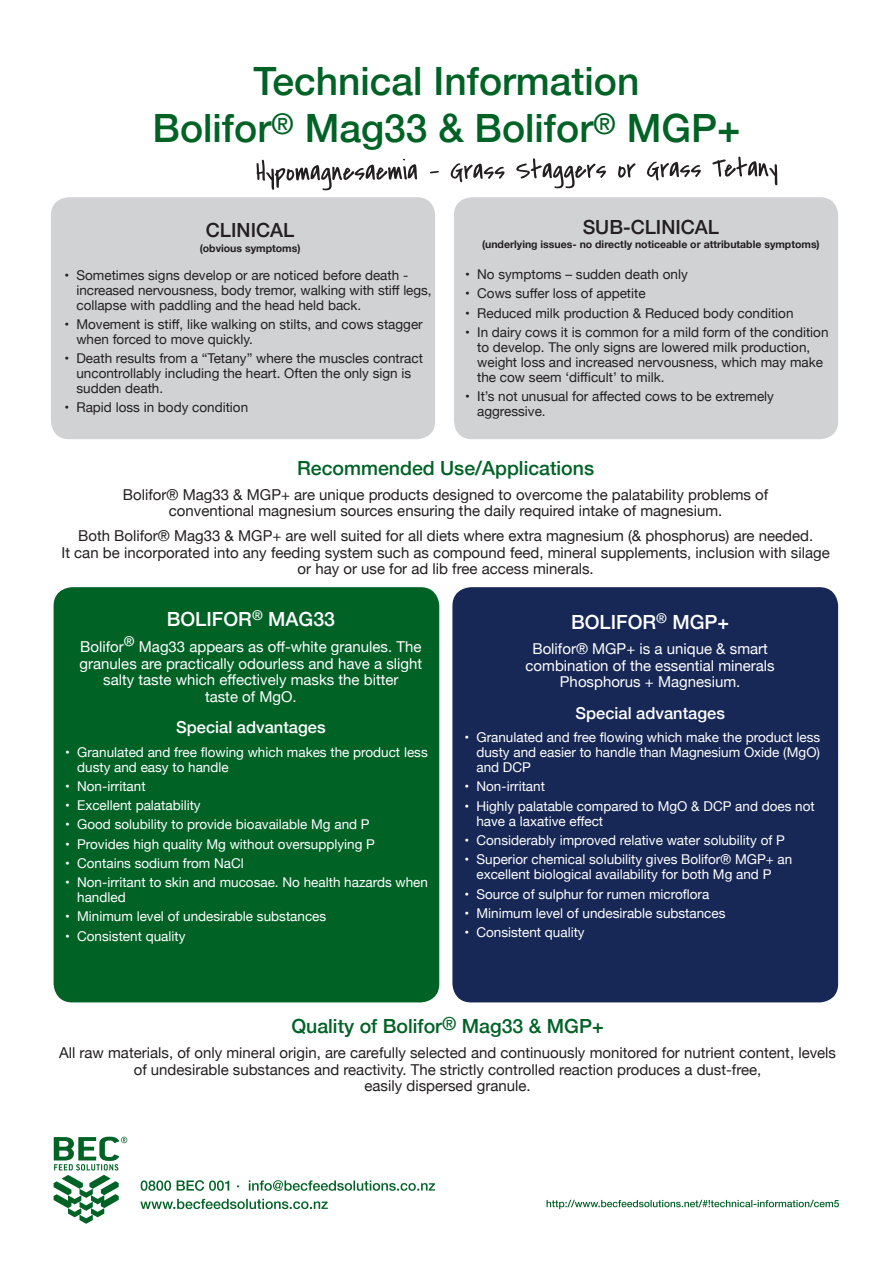
<style>
.page{position:relative;width:893px;height:1263px;background:#fff}
.page>*{position:absolute;margin:0;border:0;box-sizing:border-box;transform-origin:0 0}
.t1{font:500 39px "Helvetica Neue";color:#016226}
.t2{font:500 19.5px "Helvetica Neue";color:#016226}
.t3{font:500 19.5px "Helvetica Neue";color:#fff}
.t4{font:500 19.5px "Helvetica Neue";color:#231f20}
.t5{font:500 16.5px "Helvetica Neue";color:#fff}
.t6{font:15px/16.5px "Helvetica Neue";color:#231f20;text-align:center}
.t7{font:15px/16.5px "Helvetica Neue";color:#fff;text-align:center}
.t8{font:13.5px/15px "Helvetica Neue";color:#fff}
.t9{font:13.5px/15px "Helvetica Neue";color:#231f20}
.t10{font:700 10.5px "Helvetica Neue";color:#231f20}
</style>
<div class="page">
<div style="left:51px;top:197px;width:384px;height:242px;background:#d1d2d4;border-radius:18px"></div>
<div style="left:454px;top:197px;width:384px;height:242px;background:#d1d2d4;border-radius:18px"></div>
<div style="left:54px;top:588px;width:385px;height:414px;background:#016226;border-radius:18px"></div>
<div style="left:54px;top:587px;width:385px;height:415px;border:2px solid #016226;border-radius:18px"></div>
<div style="left:453px;top:588px;width:384px;height:414px;background:#172756;border-radius:18px"></div>
<div style="left:452px;top:587px;width:386px;height:415px;border:2px solid #172756;border-radius:18px"></div>
<svg style="left:140px;top:1199px;width:188px;height:10px"></svg>
<svg style="left:141px;top:1180px;width:294px;height:11px"></svg>
<svg style="left:54px;top:1137px;width:73px;height:87px"></svg>
<svg style="left:257px;top:157px;width:520px;height:33px"></svg>
<svg style="left:547px;top:1200px;width:292px;height:9px"></svg>
<p class="t1" style="left:254px;top:50px;width:387px">Technical Information</p>
<p class="t1" style="left:153px;top:97px;width:589px">Bolifor<sup>®</sup> Mag33 &amp; Bolifor<sup>®</sup> MGP+</p>
<p class="t4" style="left:206px;top:214px;width:90px">CLINICAL</p>
<p class="t10" style="left:200px;top:240px;width:102px">(obvious symptoms)</p>
<p class="t9" style="left:76px;top:268px;width:357px;text-indent:-12px">• Sometimes signs develop or are noticed before death - increased nervousness, body tremor, walking with stiff legs, collapse with paddling and the head held back.</p>
<p class="t9" style="left:76px;top:317px;width:348px;text-indent:-12px">• Movement is stiff, like walking on stilts, and cows stagger when forced to move quickly.</p>
<p class="t9" style="left:76px;top:352px;width:348px;text-indent:-12px">• Death results from a “Tetany” where the muscles contract uncontrollably including the heart. Often the only sign is sudden death.</p>
<p class="t9" style="left:64px;top:401px;width:185px">• Rapid loss in body condition</p>
<p class="t4" style="left:583px;top:212px;width:138px">SUB-CLINICAL</p>
<p class="t10" style="left:482px;top:236px;width:339px">(underlying issues- no directly noticeable or attributable symptoms)</p>
<p class="t9" style="left:465px;top:268px;width:224px">• No symptoms – sudden death only</p>
<p class="t9" style="left:465px;top:287px;width:182px">• Cows suffer loss of appetite</p>
<p class="t9" style="left:465px;top:306px;width:330px">• Reduced milk production &amp; Reduced body condition</p>
<p class="t9" style="left:477px;top:325px;width:353px;text-indent:-12px">• In dairy cows it is common for a mild form of the condition to develop. The only signs are lowered milk production, weight loss and increased nervousness, which may make the cow seem ‘difficult’ to milk.</p>
<p class="t9" style="left:477px;top:390px;width:298px;text-indent:-12px">• It’s not unusual for affected cows to be extremely aggressive.</p>
<p class="t2" style="left:297px;top:452px;width:298px">Recommended Use/Applications</p>
<p class="t6" style="left:123px;top:487px;width:647px">Bolifor® Mag33 &amp; MGP+ are unique products designed to overcome the palatability problems of conventional magnesium sources ensuring the daily required intake of magnesium.</p>
<p class="t6" style="left:61px;top:529px;width:770px">Both Bolifor® Mag33 &amp; MGP+ are well suited for all diets where extra magnesium (&amp; phosphorus) are needed.<br>It can be incorporated into any feeding system such as compound feed, mineral supplements, inclusion with silage or hay or use for ad lib free access minerals.</p>
<p class="t3" style="left:167px;top:603px;width:170px">BOLIFOR<sup>®</sup> MAG33</p>
<p class="t7" style="left:80px;top:639px;width:344px">Bolifor<sup>®</sup> Mag33 appears as off-white granules. The granules are practically odourless and have a slight salty taste which effectively masks the bitter<br>taste of MgO.</p>
<p class="t5" style="left:176px;top:714px;width:151px">Special advantages</p>
<p class="t8" style="left:77px;top:745px;width:352px;text-indent:-12px">• Granulated and free flowing which makes the product less dusty and easy to handle</p>
<p class="t8" style="left:65px;top:779px;width:82px">• Non-irritant</p>
<p class="t8" style="left:65px;top:798px;width:137px">• Excellent palatability</p>
<p class="t8" style="left:65px;top:818px;width:306px">• Good solubility to provide bioavailable Mg and P</p>
<p class="t8" style="left:65px;top:837px;width:311px">• Provides high quality Mg without oversupplying P</p>
<p class="t8" style="left:65px;top:856px;width:180px">• Contains sodium from NaCl</p>
<p class="t8" style="left:77px;top:875px;width:352px;text-indent:-12px">• Non-irritant to skin and mucosae. No health hazards when handled</p>
<p class="t8" style="left:65px;top:910px;width:263px">• Minimum level of undesirable substances</p>
<p class="t8" style="left:65px;top:929px;width:122px">• Consistent quality</p>
<p class="t3" style="left:571px;top:607px;width:160px">BOLIFOR<sup>®</sup> MGP+</p>
<p class="t7" style="left:526px;top:641px;width:251px">Bolifor® MGP+ is a unique &amp; smart combination of the essential minerals<br>Phosphorus + Magnesium.</p>
<p class="t5" style="left:575px;top:699px;width:151px">Special advantages</p>
<p class="t8" style="left:476px;top:731px;width:345px;text-align:justify;text-indent:-12px">• Granulated and free flowing which make the product less dusty and easier to handle than Magnesium Oxide (MgO) and DCP</p>
<p class="t8" style="left:464px;top:780px;width:82px">• Non-irritant</p>
<p class="t8" style="left:476px;top:799px;width:340px;text-indent:-12px">• Highly palatable compared to MgO &amp; DCP and does not have a laxative effect</p>
<p class="t8" style="left:464px;top:833px;width:322px">• Considerably improved relative water solubility of P</p>
<p class="t8" style="left:476px;top:853px;width:317px;text-indent:-12px">• Superior chemical solubility gives Bolifor® MGP+ an excellent biological availability for both Mg and P</p>
<p class="t8" style="left:464px;top:887px;width:246px">• Source of sulphur for rumen microflora</p>
<p class="t8" style="left:464px;top:906px;width:263px">• Minimum level of undesirable substances</p>
<p class="t8" style="left:464px;top:925px;width:122px">• Consistent quality</p>
<p class="t2" style="left:291px;top:1011px;width:314px">Quality of Bolifor<sup>®</sup> Mag33 &amp; MGP+</p>
<p class="t6" style="left:59px;top:1046px;width:779px">All raw materials, of only mineral origin, are carefully selected and continuously monitored for nutrient content, levels of undesirable substances and reactivity. The strictly controlled reaction produces a dust-free,<br>easily dispersed granule.</p>
</div>
